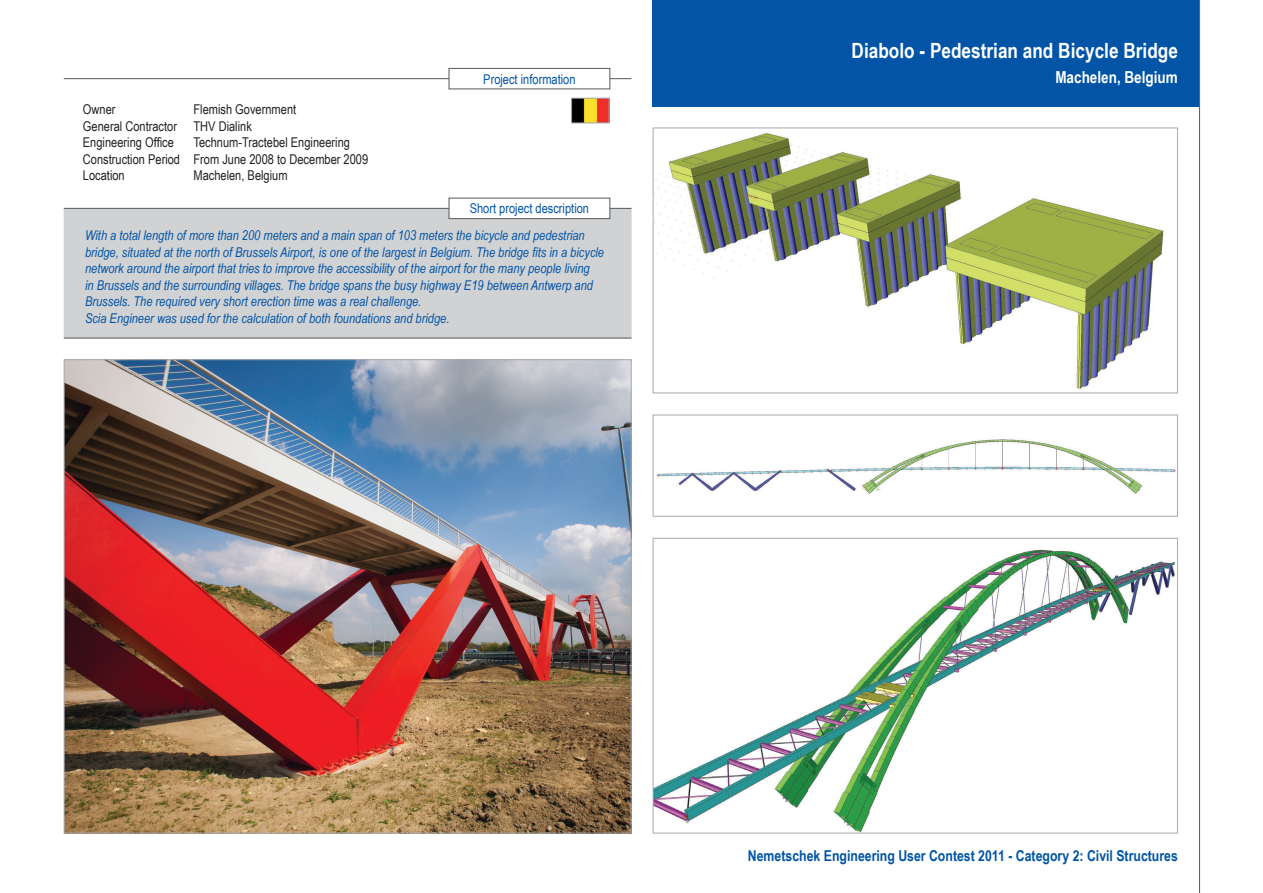
<style>
.page{position:relative;width:1263px;height:893px;background:#fff}
.page>*{position:absolute;margin:0;border:0;box-sizing:border-box;transform-origin:0 0}
.Title_Large{font:700 21px "Arial Narrow";color:#fff}
.Title_Location{font:700 16.5px "Arial Narrow";color:#fff}
.t1{font:700 15px "Arial Narrow";color:#0154a6}
.Short_Description{font:italic 13.5px/16.5px "Arial Narrow";color:#0154a6}
.Project_Information{font:13.5px "Arial Narrow";color:#231f20}
.t2{font:13.5px "Arial Narrow";color:#0154a6}
</style>
<div class="page">
<div style="left:63px;top:208px;width:569px;height:130px;background:#d1d2d4"></div>
<div style="left:653px;top:0;width:546px;height:106px;background:#0154a6"></div>
<hr style="left:1199px;top:0;width:1px;height:893px;background:#57585a">
<hr style="left:64px;top:78px;width:567px;height:1px;background:#57585a">
<hr style="left:64px;top:208px;width:567px;height:1px;background:#57585a">
<hr style="left:64px;top:338px;width:567px;height:1px;background:#57585a">
<div style="left:449px;top:68px;width:161px;height:21px;background:#fff"></div>
<div style="left:449px;top:68px;width:161px;height:21px;border:1px solid #57585a"></div>
<div style="left:449px;top:198px;width:161px;height:21px;background:#fff"></div>
<div style="left:449px;top:198px;width:161px;height:21px;border:1px solid #57585a"></div>
<img style="left:66px;top:361px;width:563px;height:470px">
<img style="left:655px;top:549px;width:520px;height:282px">
<div style="left:653px;top:538px;width:525px;height:295px;border:1px solid #a8a9ad"></div>
<img style="left:655px;top:133px;width:510px;height:256px">
<div style="left:653px;top:128px;width:525px;height:265px;border:1px solid #a8a9ad"></div>
<img style="left:656px;top:439px;width:520px;height:55px">
<div style="left:653px;top:415px;width:525px;height:102px;border:1px solid #a8a9ad"></div>
<img style="left:573px;top:100px;width:34px;height:21px">
<div style="left:571px;top:98px;width:38px;height:25px;border:1px solid #a8a9ad"></div>
<p class="Project_Information" style="left:83px;top:100px;width:34px">Owner</p>
<p class="Project_Information" style="left:193px;top:100px;width:104px">Flemish Government</p>
<p class="Project_Information" style="left:83px;top:116px;width:170px">General Contractor THV Dialink</p>
<p class="Project_Information" style="left:83px;top:133px;width:93px">Engineering Office</p>
<p class="Project_Information" style="left:193px;top:133px;width:158px">Technum-Tractebel Engineering</p>
<p class="Project_Information" style="left:83px;top:149px;width:287px">Construction Period From June 2008 to December 2009</p>
<p class="Project_Information" style="left:83px;top:166px;width:43px">Location</p>
<p class="Project_Information" style="left:193px;top:166px;width:96px">Machelen, Belgium</p>
<p class="t2" style="left:483px;top:69px;width:94px">Project information</p>
<p class="t2" style="left:470px;top:199px;width:121px">Short project description</p>
<p class="Short_Description" style="left:85px;top:227px;width:521px">With a total length of more than 200 meters and a main span of 103 meters the bicycle and pedestrian bridge, situated at the north of Brussels Airport, is one of the largest in Belgium. The bridge fits in a bicycle network around the airport that tries to improve the accessibility of the airport for the many people living<br>in Brussels and the surrounding villages. The bridge spans the busy highway E19 between Antwerp and Brussels. The required very short erection time was a real challenge.</p>
<p class="Short_Description" style="left:85px;top:309px;width:366px">Scia Engineer was used for the calculation of both foundations and bridge.</p>
<p class="Title_Large" style="left:851px;top:35px;width:328px">Diabolo - Pedestrian and Bicycle Bridge</p>
<p class="Title_Location" style="left:1055px;top:65px;width:124px">Machelen, Belgium</p>
<p class="t1" style="left:748px;top:845px;width:431px">Nemetschek Engineering User Contest 2011 - Category 2: Civil Structures</p>
</div>
